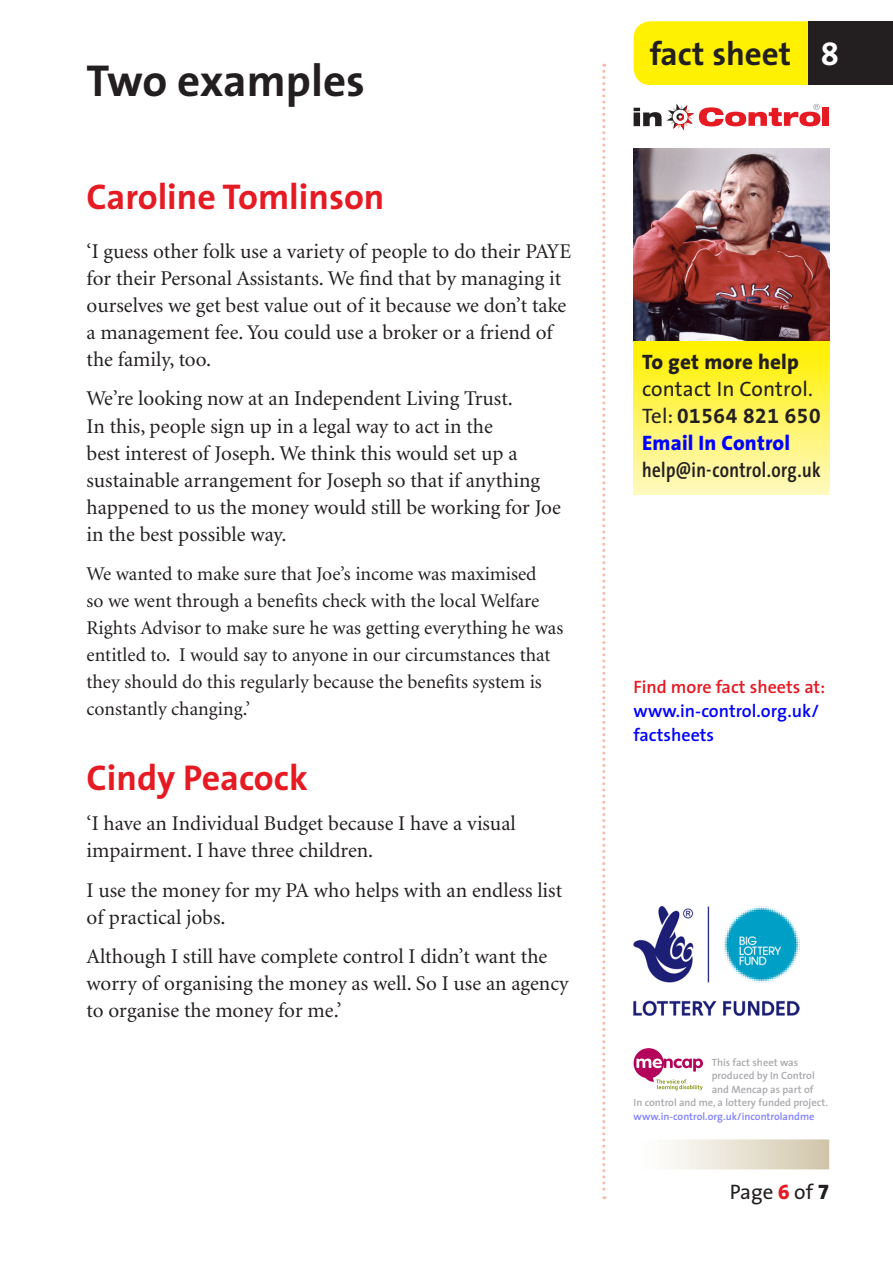
<style>
.page{position:relative;width:893px;height:1263px;background:#fff}
.page>*{position:absolute;margin:0;border:0;box-sizing:border-box;transform-origin:0 0}
.t1{font:700 45px "The Sans";color:#231f20}
.t2{font:700 36px "The Sans";color:#e51a23}
.t3{font:700 33px "The Sans";color:#231f20}
.t4{font:21px/27px "Minion";color:#231f20}
.t5{font:21px "The Sans";color:#231f20}
.t6{font:600 21px "The Sans Cd OF6";letter-spacing:.02em;color:#231f20}
.t7{font:21px "The Sans Bold Expert";letter-spacing:.03em;color:#231f20}
.t8{font:800 21px "The Sans";letter-spacing:.01em;color:#00f}
.t9{font:800 21px "The Sans";letter-spacing:.01em;color:#231f20}
.t10{font:19.5px/27px "Minion";color:#231f20}
.t11{font:600 18px/24px "The Sans";color:#00f}
.t12{font:600 18px "The Sans";color:#e51a23}
.t13{font:600 10.5px "The Sans";color:#a8a9ad}
.t14{font:600 10.5px "The Sans";color:#8080ff}
.s1{font-family:"The Sans Bold Expert";font-weight:400;color:#fff}
.s2{font-family:"The Sans"}
.s3{font-family:"The Sans Extra Bold Expert";color:#e51a23}
.s4{font-family:"The Sans Extra Bold Expert"}
</style>
<div class="page">
<svg style="left:602px;top:64px;width:3px;height:1135px"></svg>
<div style="left:634px;top:21px;width:174px;height:64px;background:#fff101"></div>
<div style="left:650px;top:41px;width:142px;height:24px;background:#fff101"></div>
<div style="left:808px;top:21px;width:85px;height:64px;background:#231f20"></div>
<div style="left:823px;top:107px;width:6px;height:19px;background:#e51a23"></div>
<svg style="left:634px;top:104px;width:186px;height:26px"></svg>
<img style="left:634px;top:149px;width:195px;height:192px">
<div style="left:634px;top:341px;width:195px;height:153px;background:linear-gradient(to bottom,#fff000,#fff8c3)"></div>
<div style="left:634px;top:1139px;width:195px;height:30px;background:linear-gradient(to right,#fff,#d2c7ab)"></div>
<svg style="left:634px;top:1048px;width:69px;height:42px"></svg>
<img style="left:634px;top:907px;width:166px;height:109px">
<h1 class="t1" style="left:87px;top:43px;width:280px">Two examples</h1>
<h2 class="t2" style="left:87px;top:167px;width:299px">Caroline Tomlinson</h2>
<p class="t4" style="left:87px;top:238px;width:486px">‘I guess other folk use a variety of people to do their PAYE for their Personal Assistants. We find that by managing it ourselves we get best value out of it because we don’t take a management fee. You could use a broker or a friend of the family, too.</p>
<p class="t4" style="left:87px;top:386px;width:476px">We’re looking now at an Independent Living Trust.<br>In this, people sign up in a legal way to act in the<br>best interest of Joseph. We think this would set up a sustainable arrangement for Joseph so that if anything happened to us the money would still be working for Joe in the best possible way.</p>
<p class="t10" style="left:87px;top:561px;width:478px">We wanted to make sure that Joe’s income was maximised<br>so we went through a benefits check with the local Welfare Rights Advisor to make sure he was getting everything he was entitled to. I would say to anyone in our circumstances that they should do this regularly because the benefits system is constantly changing.’</p>
<h2 class="t2" style="left:87px;top:748px;width:223px">Cindy Peacock</h2>
<p class="t4" style="left:87px;top:810px;width:431px">‘I have an Individual Budget because I have a visual impairment. I have three children.</p>
<p class="t4" style="left:87px;top:877px;width:477px">I use the money for my PA who helps with an endless list of practical jobs.</p>
<p class="t4" style="left:87px;top:944px;width:483px">Although I still have complete control I didn’t want the worry of organising the money as well. So I use an agency to organise the money for me.’</p>
<h3 class="t3" style="left:650px;top:26px;width:191px">fact sheet <span class="s1">8</span></h3>
<p class="t9" style="left:642px;top:344px;width:158px">To get more help</p>
<p class="t5" style="left:642px;top:372px;width:172px">contact In Control.</p>
<p class="t7" style="left:642px;top:399px;width:180px"><span class="s2">Tel:</span> 01564 821 650</p>
<p class="t8" style="left:642px;top:425px;width:150px">Email In Control</p>
<p class="t6" style="left:642px;top:460px;width:180px">help@in-control.org.uk</p>
<p class="t12" style="left:634px;top:672px;width:193px">Find more fact sheets at:</p>
<p class="t11" style="left:634px;top:699px;width:187px">www.in-control.org.uk/ factsheets</p>
<p class="t13" style="left:712px;top:1053px;width:88px">This fact sheet was</p>
<p class="t13" style="left:712px;top:1067px;width:105px">produced by In Control</p>
<p class="t13" style="left:712px;top:1080px;width:103px">and Mencap as part of</p>
<p class="t13" style="left:634px;top:1094px;width:196px">In control and me, a lottery funded project.</p>
<p class="t14" style="left:634px;top:1107px;width:182px">www.in-control.org.uk/incontrolandme</p>
<p class="t5" style="left:730px;top:1174px;width:101px">Page <span class="s3">6</span> of <span class="s4">7</span></p>
</div>
